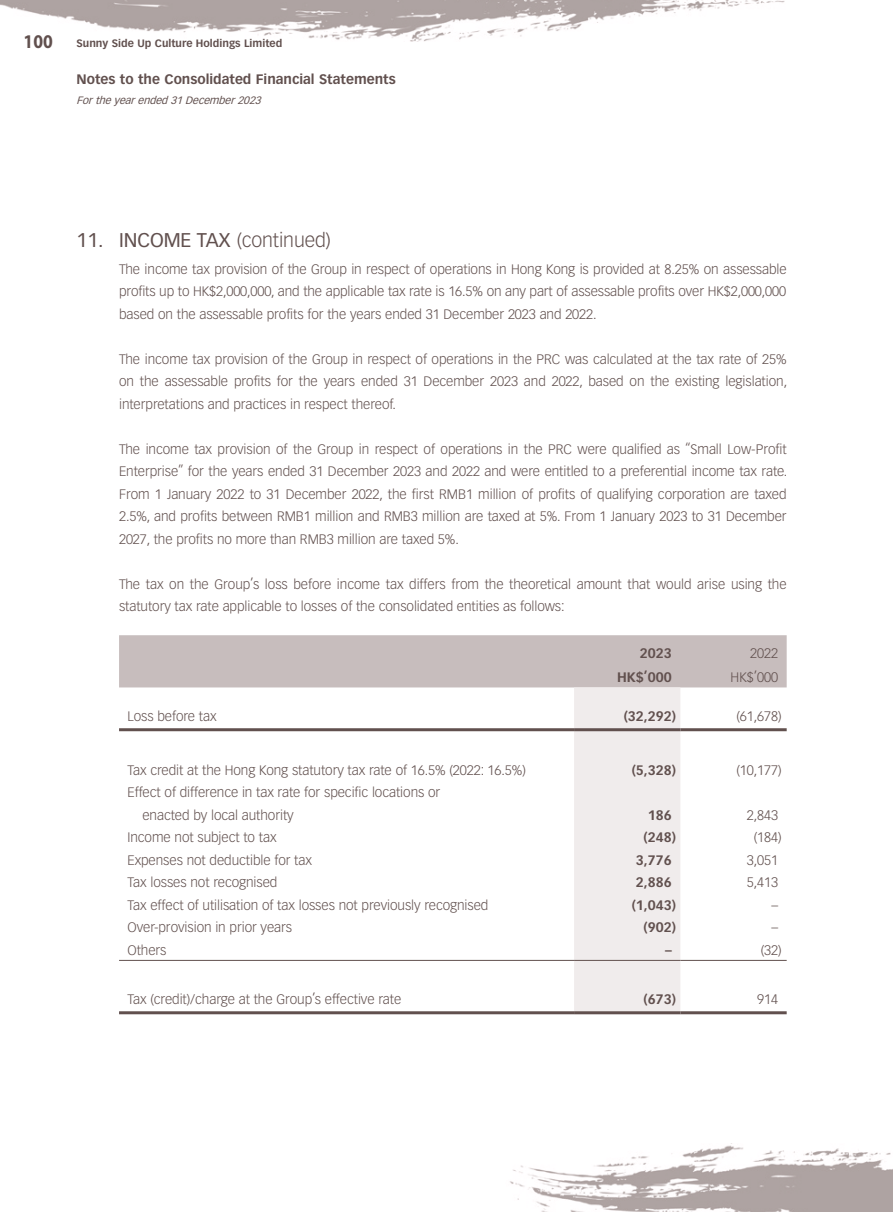
<style>
.page{position:relative;width:893px;height:1212px;background:#fff}
.page>*{position:absolute;margin:0;border:0;box-sizing:border-box;transform-origin:0 0}
.Heading_1{font:19.5px "Vectora LT Std";color:#61504e}
.Body_Text{font:300 13.5px/22.5px "Vectora LT Std";letter-spacing:-.005em;color:#61504e;text-align:justify}
.Body_Text-2{font:700 13.5px "Vectora LT Std";color:#61504e}
.t1{font:700 10.5px "Vectora LT Std";color:#61504e}
.t2{font:italic 10.5px "Vectora LT Std";color:#61504e}
.s1{font-family:"Myriad Pro";font-size:19.5px}
.s2{font-weight:300}
</style>
<div class="page">
<img style="left:0;top:0;width:785px;height:41px">
<img style="left:510px;top:1143px;width:383px;height:69px">
<svg style="left:119px;top:635px;width:668px;height:376px"></svg>
<hr style="left:119px;top:728px;width:455px;height:3px;background:#61504e">
<hr style="left:574px;top:728px;width:106px;height:3px;background:#61504e">
<hr style="left:680px;top:728px;width:107px;height:3px;background:#61504e">
<hr style="left:119px;top:960px;width:455px;height:1px;background:#61504e">
<hr style="left:574px;top:960px;width:106px;height:1px;background:#61504e">
<hr style="left:680px;top:960px;width:107px;height:1px;background:#61504e">
<hr style="left:119px;top:1011px;width:455px;height:3px;background:#61504e">
<hr style="left:574px;top:1011px;width:106px;height:3px;background:#61504e">
<hr style="left:680px;top:1011px;width:107px;height:3px;background:#61504e">
<p class="t1" style="left:23px;top:36px;width:260px"><span class="s1">100</span> Sunny Side Up Culture Holdings Limited</p>
<p class="Body_Text-2" style="left:77px;top:71px;width:321px">Notes to the Consolidated Financial Statements</p>
<p class="t2" style="left:77px;top:94px;width:189px">Fortheyearended31December2023</p>
<p class="Heading_1" style="left:77px;top:228px;width:256px">11. INCOME TAX <span class="s2">(continued)</span></p>
<p class="Body_Text" style="left:119px;top:258px;width:669px">The income tax provision of the Group in respect of operations in Hong Kong is provided at 8.25% on assessable profits up to HK$2,000,000, and the applicable tax rate is 16.5% on any part of assessable profits over HK$2,000,000 based on the assessable profits for the years ended 31 December 2023 and 2022.</p>
<p class="Body_Text" style="left:119px;top:348px;width:670px">The income tax provision of the Group in respect of operations in the PRC was calculated at the tax rate of 25% on the assessable profits for the years ended 31 December 2023 and 2022, based on the existing legislation, interpretations and practices in respect thereof.</p>
<p class="Body_Text" style="left:119px;top:438px;width:670px">The income tax provision of the Group in respect of operations in the PRC were qualified as “Small Low-Profit Enterprise” for the years ended 31 December 2023 and 2022 and were entitled to a preferential income tax rate.<br>From 1 January 2022 to 31 December 2022, the first RMB1 million of profits of qualifying corporation are taxed 2.5%, and profits between RMB1 million and RMB3 million are taxed at 5%. From 1 January 2023 to 31 December 2027, the profits no more than RMB3 million are taxed 5%.</p>
<p class="Body_Text" style="left:119px;top:573px;width:669px">The tax on the Group’s loss before income tax differs from the theoretical amount that would arise using the statutory tax rate applicable to losses of the consolidated entities as follows:</p>
<p class="Body_Text-2" style="left:640px;top:645px;width:33px">2023</p>
<p class="Body_Text" style="left:750px;top:642px;width:29px">2022</p>
<p class="Body_Text-2" style="left:617px;top:669px;width:56px">HK$’000</p>
<p class="Body_Text" style="left:731px;top:666px;width:49px">HK$’000</p>
<p class="Body_Text" style="left:128px;top:705px;width:90px">Loss before tax</p>
<p class="Body_Text-2" style="left:624px;top:708px;width:54px">(32,292)</p>
<p class="Body_Text" style="left:736px;top:705px;width:47px">(61,678)</p>
<p class="Body_Text" style="left:128px;top:759px;width:400px">Tax credit at the Hong Kong statutory tax rate of 16.5% (2022: 16.5%)</p>
<p class="Body_Text-2" style="left:632px;top:762px;width:46px">(5,328)</p>
<p class="Body_Text" style="left:736px;top:759px;width:47px">(10,177)</p>
<p class="Body_Text" style="left:142px;top:781px;width:299px;text-indent:-15px">Effect of difference in tax rate for specific locations or enacted by local authority</p>
<p class="Body_Text-2" style="left:648px;top:807px;width:25px">186</p>
<p class="Body_Text" style="left:747px;top:804px;width:33px">2,843</p>
<p class="Body_Text" style="left:128px;top:826px;width:150px">Income not subject to tax</p>
<p class="Body_Text-2" style="left:644px;top:829px;width:34px">(248)</p>
<p class="Body_Text" style="left:754px;top:826px;width:29px">(184)</p>
<p class="Body_Text" style="left:128px;top:849px;width:186px">Expenses not deductible for tax</p>
<p class="Body_Text-2" style="left:636px;top:852px;width:37px">3,776</p>
<p class="Body_Text" style="left:747px;top:849px;width:33px">3,051</p>
<p class="Body_Text" style="left:128px;top:871px;width:151px">Tax losses not recognised</p>
<p class="Body_Text-2" style="left:636px;top:874px;width:37px">2,886</p>
<p class="Body_Text" style="left:747px;top:871px;width:33px">5,413</p>
<p class="Body_Text" style="left:128px;top:894px;width:362px">Tax effect of utilisation of tax losses not previously recognised</p>
<p class="Body_Text-2" style="left:632px;top:897px;width:46px">(1,043)</p>
<p class="Body_Text" style="left:771px;top:894px;width:8px">–</p>
<p class="Body_Text" style="left:128px;top:916px;width:166px">Over-provision in prior years</p>
<p class="Body_Text-2" style="left:644px;top:919px;width:34px">(902)</p>
<p class="Body_Text" style="left:771px;top:916px;width:8px">–</p>
<p class="Body_Text" style="left:128px;top:939px;width:41px">Others</p>
<p class="Body_Text-2" style="left:665px;top:942px;width:8px">–</p>
<p class="Body_Text" style="left:761px;top:939px;width:22px">(32)</p>
<p class="Body_Text" style="left:128px;top:988px;width:275px">Tax (credit)/charge at the Group’s effective rate</p>
<p class="Body_Text-2" style="left:644px;top:991px;width:34px">(673)</p>
<p class="Body_Text" style="left:757px;top:988px;width:22px">914</p>
</div>
